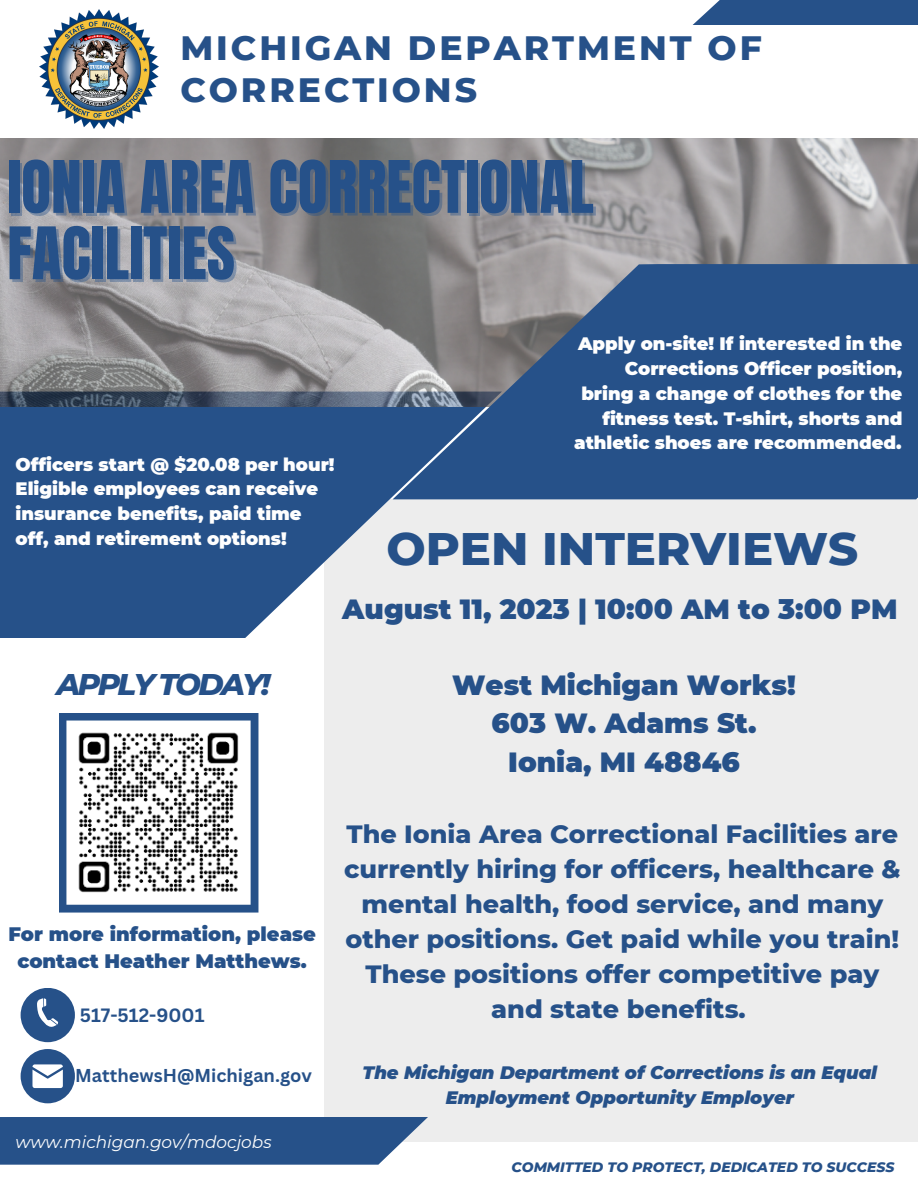
<style>
.page{position:relative;width:918px;height:1188px;background:#fff}
.page>*{position:absolute;margin:0;border:0;box-sizing:border-box;transform-origin:0 0}
.t1{font:61.5px/66.3px "Anton";color:#265189}
.t2{font:800 46.5px "Montserrat";color:#265189}
.t3{font:800 34.5px/42.8px "Montserrat";letter-spacing:.085em;color:#265189}
.t4{font:italic 800 30.45px "Montserrat";letter-spacing:-.085em;color:#265189}
.t5{font:900 27.75px "Montserrat";color:#265189}
.t6{font:800 25.5px/34.8px "Montserrat";color:#265189;text-align:center}
.t7{font:900 19.5px/27px "Montserrat";color:#265189;text-align:center}
.t8{font:700 18.75px "Canva Sans";color:#265189}
.t9{font:700 18.15px "Canva Sans";color:#265189}
.t10{font:900 18px/24.8px "Montserrat";color:#fefefe;text-align:right}
.t11{font:italic 900 18px/24.8px "Montserrat";color:#265189;text-align:center}
.t12{font:italic 16.95px "Montserrat";color:#fefefe}
.t13{font:italic 800 13.95px "Montserrat";color:#265189}
</style>
<div class="page">
<div style="left:324px;top:499px;width:594px;height:643px;background:#ededed"></div>
<svg style="left:0;top:406px;width:502px;height:232px;fill:#265189"></svg>
<img style="left:0;top:138px;width:918px;height:268px">
<svg style="left:393px;top:264px;width:525px;height:235px;background:#3c5e8a"></svg>
<svg style="left:0;top:1117px;width:428px;height:48px;background:#335b90"></svg>
<div style="left:692px;top:0;width:226px;height:25px;background:#265189"></div>
<div style="left:21px;top:988px;width:54px;height:54px;background:#265189;border-radius:50%"></div>
<svg style="left:37px;top:998px;width:21px;height:29px"></svg>
<div style="left:21px;top:1049px;width:54px;height:54px;background:#265189;border-radius:50%"></div>
<svg style="left:32px;top:1064px;width:31px;height:24px"></svg>
<img style="left:39px;top:9px;width:119px;height:119px">
<svg style="left:59px;top:713px;width:199px;height:200px"></svg>
<p class="t3" style="left:180px;top:26px;width:583px">MICHIGAN DEPARTMENT OF<br>CORRECTIONS</p>
<p class="t1" style="left:7px;top:155px;width:588px">IONIA AREA CORRECTIONAL<br>FACILITIES</p>
<p class="t10" style="left:16px;top:452px;width:320px;text-align:left">Officers start @ $20.08 per hour!<br>Eligible employees can receive insurance benefits, paid time off, and retirement options!</p>
<p class="t10" style="left:574px;top:332px;width:330px">Apply on-site! If interested in the Corrections Officer position, bring a change of clothes for the fitness test. T-shirt, shorts and athletic shoes are recommended.</p>
<p class="t2" style="left:386px;top:520px;width:474px">OPEN INTERVIEWS</p>
<p class="t4" style="left:56px;top:665px;width:215px">APPLY TODAY!</p>
<p class="t7" style="left:8px;top:920px;width:309px">For more information, please contact Heather Matthews.</p>
<p class="t8" style="left:80px;top:1002px;width:126px">517-512-9001</p>
<p class="t9" style="left:75px;top:1062px;width:238px">MatthewsH@Michigan.gov</p>
<p class="t12" style="left:16px;top:1131px;width:258px">www.michigan.gov/mdocjobs</p>
<p class="t5" style="left:342px;top:592px;width:557px">August 11, 2023 | 10:00 AM to 3:00 PM</p>
<p class="t5" style="left:452px;top:668px;width:345px">West Michigan Works!</p>
<p class="t5" style="left:492px;top:706px;width:266px">603 W. Adams St.</p>
<p class="t5" style="left:508px;top:745px;width:233px">Ionia, MI 48846</p>
<p class="t6" style="left:344px;top:817px;width:558px">The Ionia Area Correctional Facilities are currently hiring for officers, healthcare &amp; mental health, food service, and many other positions. Get paid while you train!<br>These positions offer competitive pay and state benefits.</p>
<p class="t11" style="left:363px;top:1061px;width:516px">The Michigan Department of Corrections is an Equal<br>Employment Opportunity Employer</p>
<p class="t13" style="left:512px;top:1158px;width:384px">COMMITTED TO PROTECT, DEDICATED TO SUCCESS</p>
</div>
